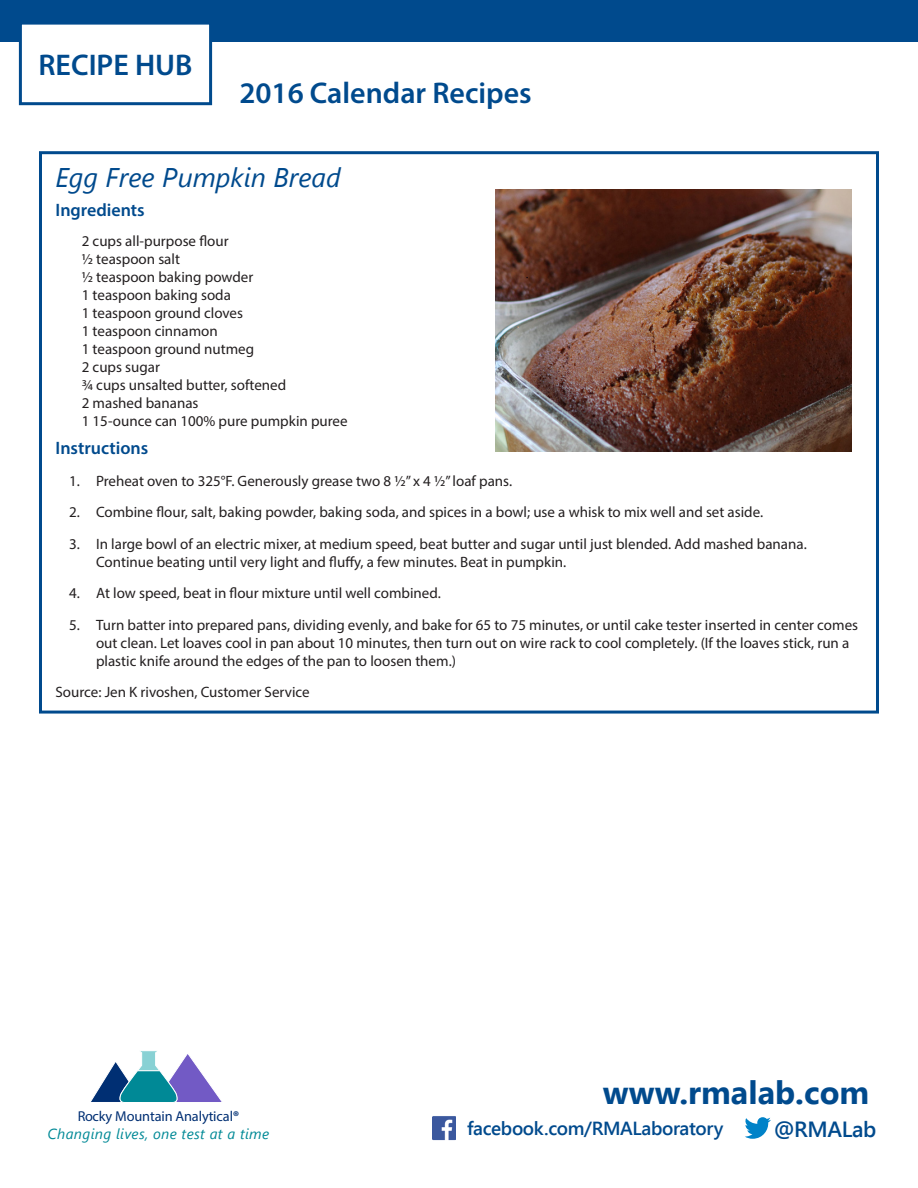
<style>
.page{position:relative;width:918px;height:1188px;background:#fff}
.page>*{position:absolute;margin:0;border:0;box-sizing:border-box;transform-origin:0 0}
.t1{font:700 32.55px "Segoe UI";color:#004a8d}
.t2{font:600 30px "Myriad Pro";color:#004a8d}
.t3{font:italic 27px "Segoe UI";color:#004a8d}
.t4{font:600 21.9px "Segoe UI";letter-spacing:-.02em;color:#004a8d}
.t5{font:600 18.9px "Segoe UI";letter-spacing:-.02em;color:#004a8d}
.t6{font:600 18px "Myriad Pro";color:#004a8d}
.t7{font:15px/18px "Myriad Pro";color:#231f20}
.t8{font:italic 14.55px "Segoe UI";letter-spacing:.025em;color:#008996}
.t9{font:700 14.4px "Gill Sans";letter-spacing:-.01em;color:#002f73}
.s1{font-family:"Myriad Pro"}
</style>
<div class="page">
<div style="left:39px;top:151px;width:840px;height:563px;border:3px solid #004a8d"></div>
<img style="left:496px;top:189px;width:356px;height:263px">
<div style="left:0;top:0;width:918px;height:42px;background:#004a8d"></div>
<svg style="left:91px;top:1051px;width:131px;height:52px"></svg>
<svg style="left:745px;top:1117px;width:26px;height:22px"></svg>
<img style="left:432px;top:1116px;width:23px;height:24px">
<div style="left:20px;top:23px;width:191px;height:81px;background:#fff"></div>
<div style="left:19px;top:22px;width:193px;height:83px;border:3px solid #004a8d"></div>
<p class="t2" style="left:39px;top:45px;width:155px">RECIPE HUB</p>
<p class="t2" style="left:239px;top:74px;width:294px">2016 Calendar Recipes</p>
<p class="t3" style="left:56px;top:159px;width:287px">Egg Free Pumpkin Bread</p>
<p class="t6" style="left:56px;top:198px;width:91px">Ingredients</p>
<p class="t7" style="left:82px;top:231px;width:148px">2 cups all-purpose flour</p>
<p class="t7" style="left:82px;top:249px;width:100px">½ teaspoon salt</p>
<p class="t7" style="left:82px;top:267px;width:173px">½ teaspoon baking powder</p>
<p class="t7" style="left:82px;top:285px;width:151px">1 teaspoon baking soda</p>
<p class="t7" style="left:82px;top:303px;width:163px">1 teaspoon ground cloves</p>
<p class="t7" style="left:82px;top:321px;width:138px">1 teaspoon cinnamon</p>
<p class="t7" style="left:82px;top:339px;width:174px">1 teaspoon ground nutmeg</p>
<p class="t7" style="left:82px;top:357px;width:80px">2 cups sugar</p>
<p class="t7" style="left:82px;top:375px;width:206px">¾ cups unsalted butter, softened</p>
<p class="t7" style="left:82px;top:393px;width:118px">2 mashed bananas</p>
<p class="t7" style="left:82px;top:411px;width:267px">1 15-ounce can 100% pure pumpkin puree</p>
<p class="t6" style="left:56px;top:437px;width:94px">Instructions</p>
<p class="t7" style="left:69px;top:471px;width:445px">1. Preheat oven to 325°F. Generously grease two 8 ½” x 4 ½” loaf pans.</p>
<p class="t7" style="left:69px;top:503px;width:696px">2. Combine flour, salt, baking powder, baking soda, and spices in a bowl; use a whisk to mix well and set aside.</p>
<p class="t7" style="left:96px;top:534px;width:712px;text-indent:-27px">3. In large bowl of an electric mixer, at medium speed, beat butter and sugar until just blended. Add mashed banana.<br>Continue beating until very light and fluffy, a few minutes. Beat in pumpkin.</p>
<p class="t7" style="left:69px;top:584px;width:373px">4. At low speed, beat in flour mixture until well combined.</p>
<p class="t7" style="left:96px;top:615px;width:764px;text-indent:-27px">5. Turn batter into prepared pans, dividing evenly, and bake for 65 to 75 minutes, or until cake tester inserted in center comes out clean. Let loaves cool in pan about 10 minutes, then turn out on wire rack to cool completely. (If the loaves stick, run a plastic knife around the edges of the pan to loosen them.)</p>
<p class="t7" style="left:56px;top:683px;width:256px">Source: Jen K rivoshen, Customer Service</p>
<p class="t9" style="left:78px;top:1108px;width:163px">Rocky Mountain Analytical<span class="s1">®</span></p>
<p class="t8" style="left:48px;top:1123px;width:223px">Changing lives, one test at a time</p>
<p class="t1" style="left:603px;top:1069px;width:268px">www.rmalab.com</p>
<p class="t5" style="left:467px;top:1115px;width:258px">facebook.com/RMALaboratory</p>
<p class="t4" style="left:774px;top:1114px;width:104px">@RMALab</p>
</div>
